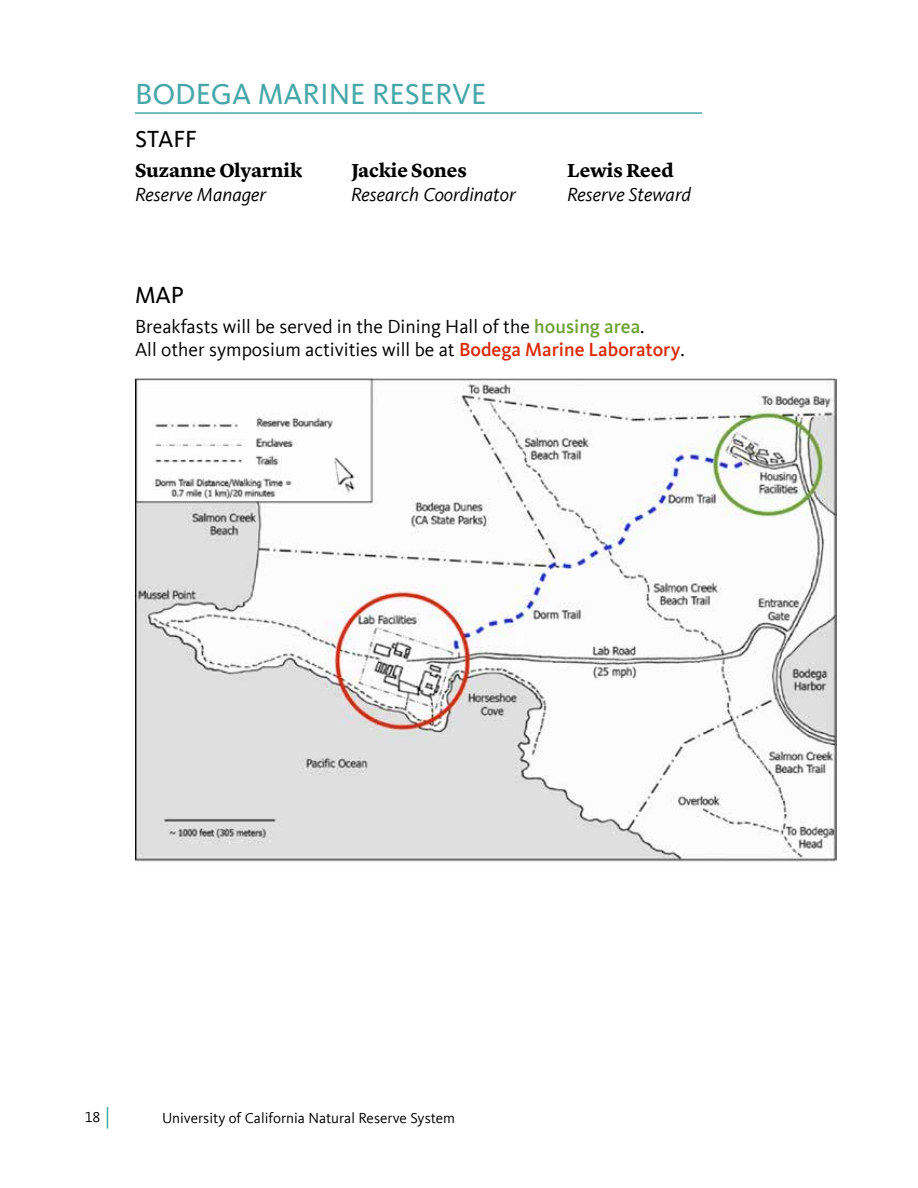
<style>
.page{position:relative;width:918px;height:1188px;background:#fff}
.page>*{position:absolute;margin:0;border:0;box-sizing:border-box;transform-origin:0 0}
.t1{font:30px "Kievit Sc Offc Pro";color:#47a7a8}
.t2{font:24px "Kievit Sc Offc Pro";color:#000}
.t3{font:19.5px/23.4px "Kievit Offc Pro";color:#000}
.t4{font:italic 19.5px "Kievit Offc Pro";color:#000}
.t5{font:700 19.5px "Lyon Ofc";letter-spacing:-.005em;color:#000}
.t6{font:15px "Kievit Offc Pro";color:#000}
.s1{font-weight:500;color:#6fa237}
.s2{font-weight:500;color:#db2a08}
</style>
<div class="page">
<svg style="left:107px;top:1107px;width:1px;height:22px"></svg>
<hr style="left:135px;top:112px;width:567px;height:2px;background:#47a7a8">
<img style="left:136px;top:378px;width:701px;height:484px">
<h1 class="t1" style="left:135px;top:76px;width:353px">BODEGA MARINE RESERVE</h1>
<p class="t2" style="left:135px;top:125px;width:64px">STAFF</p>
<p class="t5" style="left:135px;top:155px;width:169px">Suzanne Olyarnik</p>
<p class="t5" style="left:351px;top:155px;width:117px">Jackie Sones</p>
<p class="t5" style="left:567px;top:155px;width:108px">Lewis Reed</p>
<p class="t4" style="left:135px;top:182px;width:133px">Reserve Manager</p>
<p class="t4" style="left:351px;top:182px;width:166px">Research Coordinator</p>
<p class="t4" style="left:567px;top:182px;width:126px">Reserve Steward</p>
<p class="t2" style="left:135px;top:281px;width:51px">MAP</p>
<p class="t3" style="left:135px;top:314px;width:551px">Breakfasts will be served in the Dining Hall of the <span class="s1">housing area</span>.<br>All other symposium activities will be at <span class="s2">Bodega Marine Laboratory</span>.</p>
<p class="t6" style="left:85px;top:1108px;width:17px">18</p>
<p class="t6" style="left:162px;top:1109px;width:295px">University of California Natural Reserve System</p>
</div>
